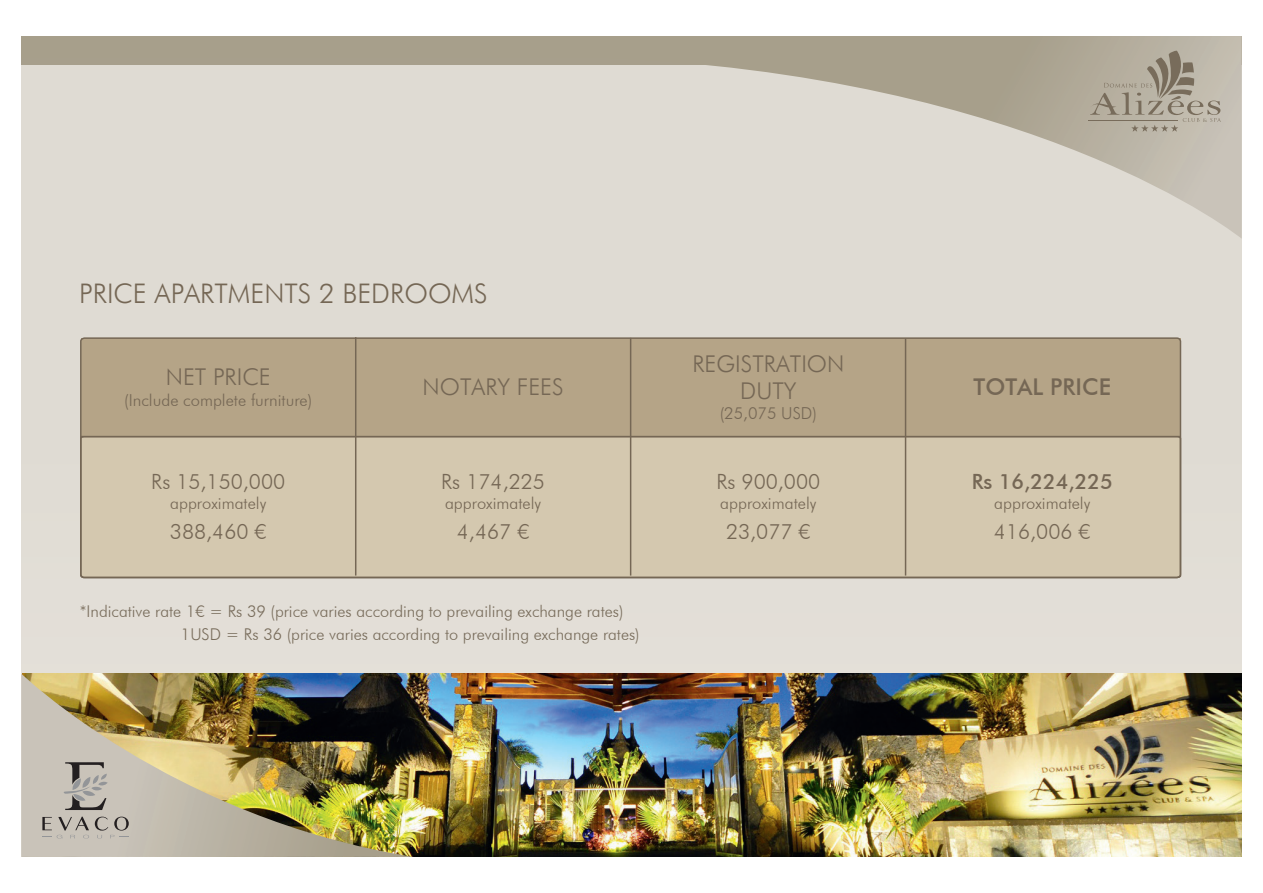
<style>
.page{position:relative;width:1263px;height:893px;background:#fff}
.page>*{position:absolute;margin:0;border:0;box-sizing:border-box;transform-origin:0 0}
.t1{font:300 27px "Futura BT";color:#756755}
.t2{font:300 23.1px/27.8px "Futura BT";color:#756755;text-align:center}
.t3{font:500 23.1px "Futura BT";color:#756755}
.t4{font:300 21px "Futura BT";color:#756755}
.t5{font:500 21px "Futura BT";color:#756755}
.t6{font:300 16.5px "Futura BT";color:#756755}
.t7{font:300 16.2px "Futura BT";color:#786c5b}
</style>
<div class="page">
<div style="left:21px;top:66px;width:1221px;height:791px;background:#dfdbd3"></div>
<div style="left:80px;top:435px;width:1102px;height:144px;background:#d4c8af"></div>
<svg style="left:21px;top:36px;width:1221px;height:202px"></svg>
<div style="left:81px;top:338px;width:1099px;height:99px;background:#b5a487"></div>
<svg style="left:353px;top:340px;width:6px;height:235px"></svg>
<svg style="left:628px;top:341px;width:6px;height:234px"></svg>
<svg style="left:903px;top:342px;width:6px;height:233px"></svg>
<hr style="left:81px;top:436px;width:1100px;height:1px;background:#756755">
<div style="left:80px;top:337px;width:1101px;height:241px;border:2px solid #756755;border-radius:4px"></div>
<img style="left:414px;top:674px;width:828px;height:183px">
<img style="left:21px;top:674px;width:393px;height:183px">
<svg style="left:64px;top:762px;width:44px;height:48px;background:#a19d97"></svg>
<svg style="left:42px;top:817px;width:47px;height:21px"></svg>
<svg style="left:95px;top:817px;width:34px;height:21px"></svg>
<hr style="left:1088px;top:120px;width:90px;height:1px;background:#786c5b">
<svg style="left:1090px;top:51px;width:131px;height:81px;background:#afa798"></svg>
<h1 class="t1" style="left:79px;top:277px;width:410px">PRICE APARTMENTS 2 BEDROOMS</h1>
<h2 class="t2" style="left:166px;top:362px;width:106px">NET PRICE</h2>
<p class="t6" style="left:124px;top:390px;width:189px">(Include complete furniture)</p>
<p class="t4" style="left:151px;top:469px;width:136px">Rs 15,150,000</p>
<p class="t6" style="left:170px;top:493px;width:98px">approximately</p>
<p class="t4" style="left:170px;top:519px;width:98px">388,460 €</p>
<h2 class="t2" style="left:423px;top:372px;width:142px">NOTARY FEES</h2>
<p class="t4" style="left:441px;top:469px;width:105px">Rs 174,225</p>
<p class="t6" style="left:445px;top:493px;width:98px">approximately</p>
<p class="t4" style="left:457px;top:519px;width:74px">4,467 €</p>
<p class="t7" style="left:80px;top:601px;width:545px">*Indicative rate 1€ = Rs 39 (price varies according to prevailing exchange rates)</p>
<p class="t7" style="left:181px;top:624px;width:460px">1USD = Rs 36 (price varies according to prevailing exchange rates)</p>
<h2 class="t2" style="left:692px;top:349px;width:154px">REGISTRATION<br>DUTY</h2>
<p class="t6" style="left:720px;top:403px;width:99px">(25,075 USD)</p>
<p class="t4" style="left:716px;top:469px;width:105px">Rs 900,000</p>
<p class="t6" style="left:720px;top:493px;width:98px">approximately</p>
<p class="t4" style="left:726px;top:519px;width:86px">23,077 €</p>
<h2 class="t3" style="left:974px;top:372px;width:139px">TOTAL PRICE</h2>
<p class="t5" style="left:972px;top:469px;width:143px">Rs 16,224,225</p>
<p class="t6" style="left:994px;top:493px;width:98px">approximately</p>
<p class="t4" style="left:994px;top:519px;width:98px">416,006 €</p>
</div>
